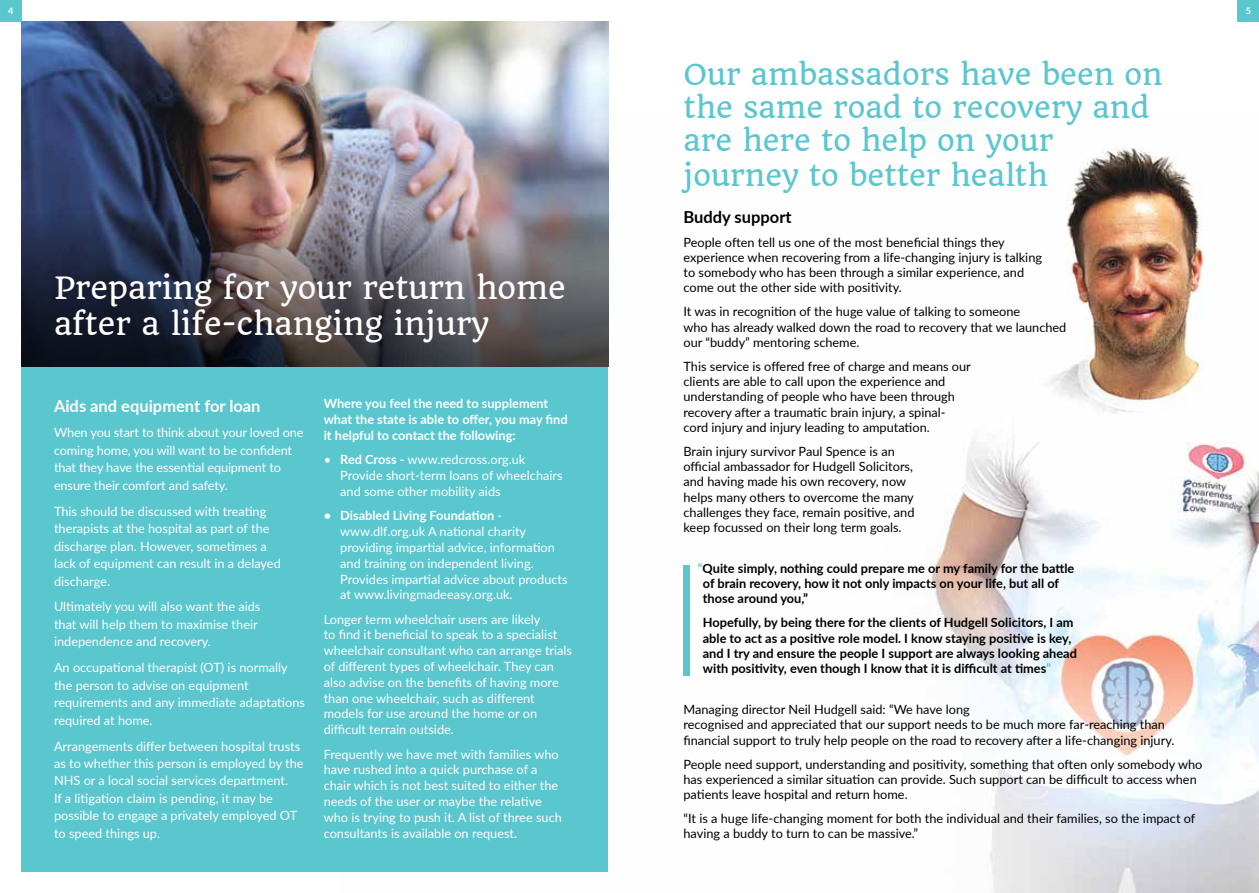
<style>
.page{position:relative;width:1259px;height:893px;background:#fff}
.page>*{position:absolute;margin:0;border:0;box-sizing:border-box;transform-origin:0 0}
.t1{font:30px/36px "Quando";color:#fff}
.t2{font:28.5px/33.5px "Quando";color:#5ac6ce}
.t3{font:700 16.5px "Lato";color:#fff}
.t4{font:700 16.5px "Lato";color:#000}
.t5{font:12.75px/15.8px "Lato";color:#fff}
.t6{font:12.75px/15.3px "Lato";color:#000}
.t7{font:700 12.75px/15.3px "Lato";color:#000}
.t8{font:700 12.75px/15.8px "Lato";color:#fff}
.t9{font:700 9px "Lato";color:#fff}
.s1{font-weight:700}
.s2{color:#5ac6ce}
</style>
<div class="page">
<img style="left:608px;top:114px;width:651px;height:779px">
<div style="left:21px;top:21px;width:587px;height:851px;background:#5ac6ce"></div>
<img style="left:21px;top:21px;width:587px;height:346px">
<div style="left:683px;top:566px;width:7px;height:110px;background:#5ac6ce"></div>
<div style="left:0;top:0;width:21px;height:21px;background:#5ac6ce"></div>
<div style="left:1237px;top:0;width:22px;height:21px;background:#5ac6ce"></div>
<p class="t9" style="left:8px;top:4px;width:7px">4</p>
<p class="t9" style="left:1245px;top:4px;width:7px">5</p>
<h1 class="t1" style="left:54px;top:270px;width:513px">Preparing for your return home after a life-changing injury</h1>
<p class="t3" style="left:54px;top:393px;width:208px">Aids and equipment for loan</p>
<p class="t5" style="left:54px;top:424px;width:251px;line-height:17.4px">When you start to think about your loved one coming home, you will want to be confident that they have the essential equipment to ensure their comfort and safety.</p>
<p class="t5" style="left:54px;top:502px;width:228px;line-height:17.4px">This should be discussed with treating therapists at the hospital as part of the discharge plan. However, sometimes a lack of equipment can result in a delayed discharge.</p>
<p class="t5" style="left:54px;top:598px;width:208px;line-height:17.4px">Ultimately you will also want the aids that will help them to maximise their independence and recovery.</p>
<p class="t5" style="left:54px;top:658px;width:252px;line-height:17.4px">An occupational therapist (OT) is normally the person to advise on equipment requirements and any immediate adaptations required at home.</p>
<p class="t5" style="left:54px;top:737px;width:251px;line-height:17.4px">Arrangements differ between hospital trusts as to whether this person is employed by the NHS or a local social services department.<br>If a litigation claim is pending, it may be possible to engage a privately employed OT to speed things up.</p>
<p class="t8" style="left:324px;top:395px;width:245px">Where you feel the need to supplement what the state is able to offer, you may find it helpful to contact the following:</p>
<p class="t5" style="left:340px;top:451px;width:224px;text-indent:-16px">• <span class="s1">Red Cross -</span> www.redcross.org.uk<br>Provide short-term loans of wheelchairs and some other mobility aids</p>
<p class="t5" style="left:340px;top:507px;width:229px;text-indent:-16px"><span class="s1">• Disabled Living Foundation</span> - www.dlf.org.uk A national charity providing impartial advice, information and training on independent living.<br>Provides impartial advice about products at www.livingmadeeasy.org.uk.</p>
<p class="t5" style="left:324px;top:611px;width:250px">Longer term wheelchair users are likely<br>to find it beneficial to speak to a specialist wheelchair consultant who can arrange trials of different types of wheelchair. They can also advise on the benefits of having more than one wheelchair, such as different models for use around the home or on difficult terrain outside.</p>
<p class="t5" style="left:324px;top:746px;width:240px">Frequently we have met with families who have rushed into a quick purchase of a chair which is not best suited to either the needs of the user or maybe the relative who is trying to push it. A list of three such consultants is available on request.</p>
<h2 class="t2" style="left:683px;top:58px;width:480px">Our ambassadors have been on the same road to recovery and are here to help on your journey to better health</h2>
<p class="t4" style="left:683px;top:205px;width:110px">Buddy support</p>
<p class="t6" style="left:683px;top:234px;width:360px">People often tell us one of the most beneficial things they experience when recovering from a life-changing injury is talking to somebody who has been through a similar experience, and come out the other side with positivity.</p>
<p class="t6" style="left:683px;top:303px;width:384px">It was in recognition of the huge value of talking to someone<br>who has already walked down the road to recovery that we launched our “buddy” mentoring scheme.</p>
<p class="t6" style="left:683px;top:358px;width:289px">This service is offered free of charge and means our clients are able to call upon the experience and understanding of people who have been through recovery after a traumatic brain injury, a spinal&shy;cord injury and injury leading to amputation.</p>
<p class="t6" style="left:683px;top:443px;width:232px">Brain injury survivor Paul Spence is an official ambassador for Hudgell Solicitors, and having made his own recovery, now helps many others to overcome the many challenges they face, remain positive, and keep focussed on their long term goals.</p>
<p class="t7" style="left:703px;top:560px;width:373px;text-indent:-5px"><span class="s2">“</span>Quite simply, nothing could prepare me or my family for the battle of brain recovery, how it not only impacts on your life, but all of those around you,”</p>
<p class="t7" style="left:703px;top:614px;width:376px">Hopefully, by being there for the clients of Hudgell Solicitors, I am able to act as a positive role model. I know staying positive is key, and I try and ensure the people I support are always looking ahead with positivity, even though I know that it is difficult at times<span class="s2">”</span></p>
<p class="t6" style="left:683px;top:701px;width:492px">Managing director Neil Hudgell said: “We have long<br>recognised and appreciated that our support needs to be much more far-reaching than financial support to truly help people on the road to recovery after a life-changing injury.</p>
<p class="t6" style="left:683px;top:756px;width:520px">People need support, understanding and positivity, something that often only somebody who has experienced a similar situation can provide. Such support can be difficult to access when patients leave hospital and return home.</p>
<p class="t6" style="left:683px;top:810px;width:513px">“It is a huge life-changing moment for both the individual and their families, so the impact of having a buddy to turn to can be massive.”</p>
</div>
